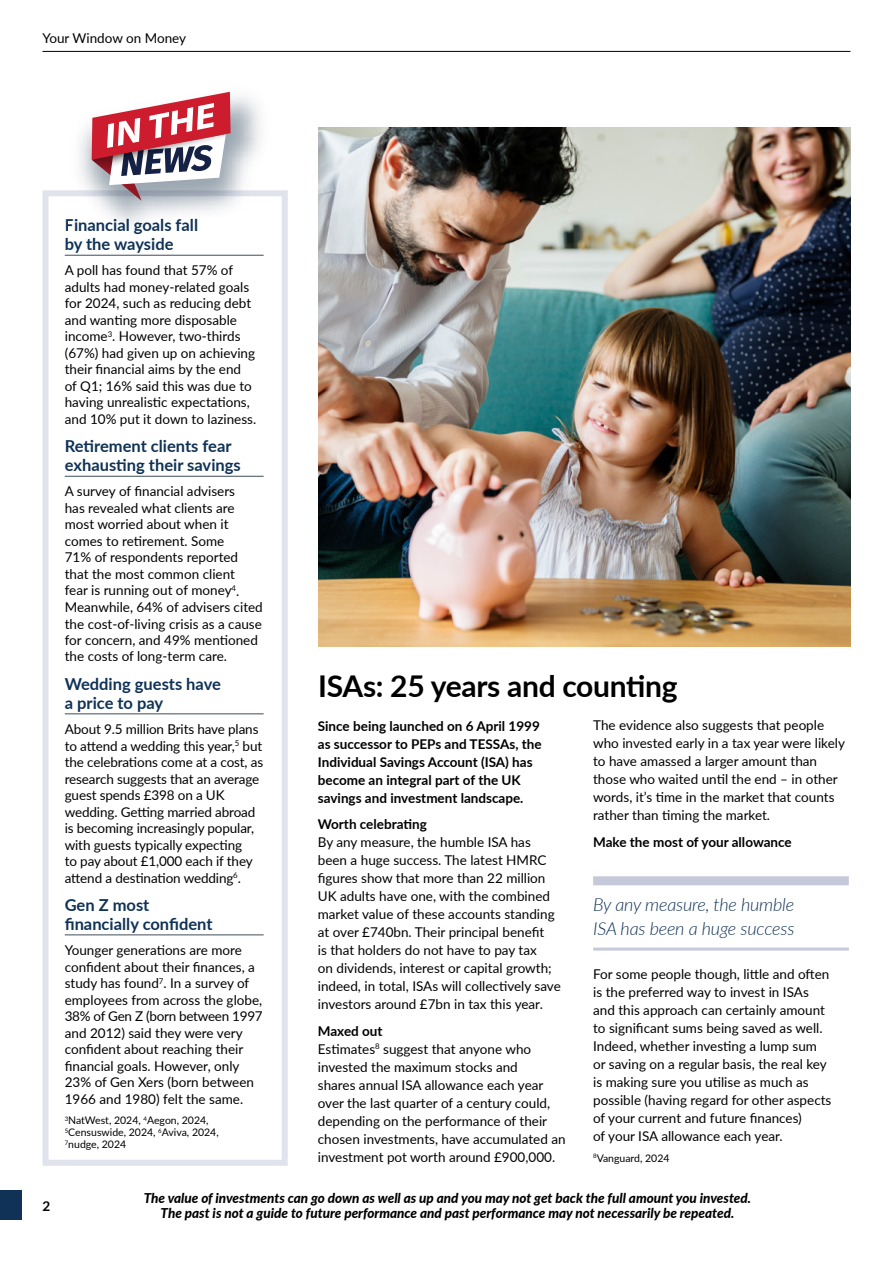
<style>
.page{position:relative;width:893px;height:1263px;background:#fff}
.page>*{position:absolute;margin:0;border:0;box-sizing:border-box;transform-origin:0 0}
.t1{font:700 30px "Lato";letter-spacing:-.01em;color:#000}
.t2{font:italic 300 18px/24px "Lato";letter-spacing:-.01em;color:#103256}
.t3{font:700 16.5px/19.5px "Lato";color:#103256}
.t4{font:13.5px/16.5px "Lato";color:#000}
.t5{font:700 13.5px/18px "Lato";color:#000}
.t6{font:italic 800 13.5px/14.2px "Lato";color:#000;text-align:center}
.t7{font:10.5px/12px "Lato";color:#000}
.s1{font-weight:700}
</style>
<div class="page">
<div style="left:0;top:1191px;width:21px;height:29px;background:#103256"></div>
<hr style="left:43px;top:51px;width:807px;height:1px;background:#000">
<div style="left:43px;top:190px;width:245px;height:976px;background:#fff;border:6px solid #e1e3ec"></div>
<hr style="left:65px;top:255px;width:199px;height:1px;background:#54616c">
<hr style="left:65px;top:476px;width:199px;height:1px;background:#54616c">
<hr style="left:65px;top:713px;width:199px;height:1px;background:#54616c">
<hr style="left:65px;top:934px;width:199px;height:1px;background:#54616c">
<svg style="left:69px;top:91px;width:205px;height:135px"></svg>
<svg style="left:92px;top:92px;width:139px;height:109px"></svg>
<div style="left:593px;top:876px;width:256px;height:9px;background:#c5c9d9"></div>
<hr style="left:593px;top:947px;width:256px;height:3px;background:#c5c9d9">
<img style="left:318px;top:128px;width:532px;height:518px">
<p class="t4" style="left:43px;top:29px;width:145px">Your Window on Money</p>
<p class="t3" style="left:65px;top:214px;width:135px">Financial goals fall by the wayside</p>
<p class="t4" style="left:65px;top:262px;width:193px">A poll has found that 57% of adults had money-related goals for 2024, such as reducing debt and wanting more disposable income<sup>3</sup>. However, two-thirds (67%) had given up on achieving their financial aims by the end of Q1; 16% said this was due to having unrealistic expectations, and 10% put it down to laziness.</p>
<p class="t3" style="left:65px;top:435px;width:178px">Retirement clients fear exhausting their savings</p>
<p class="t4" style="left:65px;top:483px;width:200px">A survey of financial advisers<br>has revealed what clients are most worried about when it comes to retirement. Some<br>71% of respondents reported that the most common client<br>fear is running out of money<sup>4</sup>.<br>Meanwhile, 64% of advisers cited the cost-of-living crisis as a cause for concern, and 49% mentioned the costs of long-term care.</p>
<p class="t3" style="left:65px;top:673px;width:158px">Wedding guests have a price to pay</p>
<p class="t4" style="left:65px;top:720px;width:200px">About 9.5 million Brits have plans to attend a wedding this year,<sup>5</sup> but the celebrations come at a cost, as research suggests that an average guest spends £398 on a UK wedding. Getting married abroad is becoming increasingly popular, with guests typically expecting<br>to pay about £1,000 each if they attend a destination wedding<sup>6</sup>.</p>
<p class="t3" style="left:65px;top:894px;width:149px">Gen Z most financially confident</p>
<p class="t4" style="left:65px;top:941px;width:200px">Younger generations are more confident about their finances, a study has found<sup>7</sup>. In a survey of employees from across the globe,<br>38% of Gen Z (born between 1997 and 2012) said they were very confident about reaching their financial goals. However, only<br>23% of Gen Xers (born between<br>1966 and 1980) felt the same.</p>
<p class="t7" style="left:65px;top:1114px;width:156px"><sup>3</sup>NatWest, 2024, <sup>4</sup>Aegon, 2024,<br><sup>5</sup>Censuswide, 2024, <sup>6</sup>Aviva, 2024,<br><sup>7</sup>nudge, 2024</p>
<h1 class="t1" style="left:318px;top:664px;width:361px">ISAs: 25 years and counting</h1>
<p class="t5" style="left:318px;top:716px;width:225px">Since being launched on 6 April 1999 as successor to PEPs and TESSAs, the Individual Savings Account (ISA) has become an integral part of the UK savings and investment landscape.</p>
<p class="t5" style="left:318px;top:815px;width:111px">Worth celebrating</p>
<p class="t4" style="left:318px;top:833px;width:244px;line-height:18px">By any measure, the humble ISA has been a huge success. The latest HMRC figures show that more than 22 million UK adults have one, with the combined market value of these accounts standing at over £740bn. Their principal benefit<br>is that holders do not have to pay tax<br>on dividends, interest or capital growth; indeed, in total, ISAs will collectively save investors around £7bn in tax this year.</p>
<p class="t4" style="left:318px;top:1021px;width:249px;line-height:18px"><span class="s1">Maxed out<br></span>Estimates<sup>8</sup> suggest that anyone who invested the maximum stocks and<br>shares annual ISA allowance each year over the last quarter of a century could, depending on the performance of their chosen investments, have accumulated an investment pot worth around £900,000.</p>
<p class="t4" style="left:593px;top:716px;width:253px;line-height:18px">The evidence also suggests that people who invested early in a tax year were likely to have amassed a larger amount than those who waited until the end – in other words, it’s time in the market that counts rather than timing the market.</p>
<p class="t5" style="left:593px;top:832px;width:200px">Make the most of your allowance</p>
<h2 class="t2" style="left:593px;top:892px;width:203px">By any measure, the humble<br>ISA has been a huge success</h2>
<p class="t4" style="left:593px;top:965px;width:240px;line-height:18px">For some people though, little and often is the preferred way to invest in ISAs and this approach can certainly amount to significant sums being saved as well.<br>Indeed, whether investing a lump sum or saving on a regular basis, the real key is making sure you utilise as much as possible (having regard for other aspects of your current and future finances)<br>of your ISA allowance each year.</p>
<p class="t7" style="left:593px;top:1151px;width:78px"><sup>8</sup>Vanguard, 2024</p>
<p class="t5" style="left:43px;top:1196px;width:9px">2</p>
<p class="t6" style="left:144px;top:1191px;width:609px">The value of investments can go down as well as up and you may not get back the full amount you invested.<br>The past is not a guide to future performance and past performance may not necessarily be repeated.</p>
</div>
